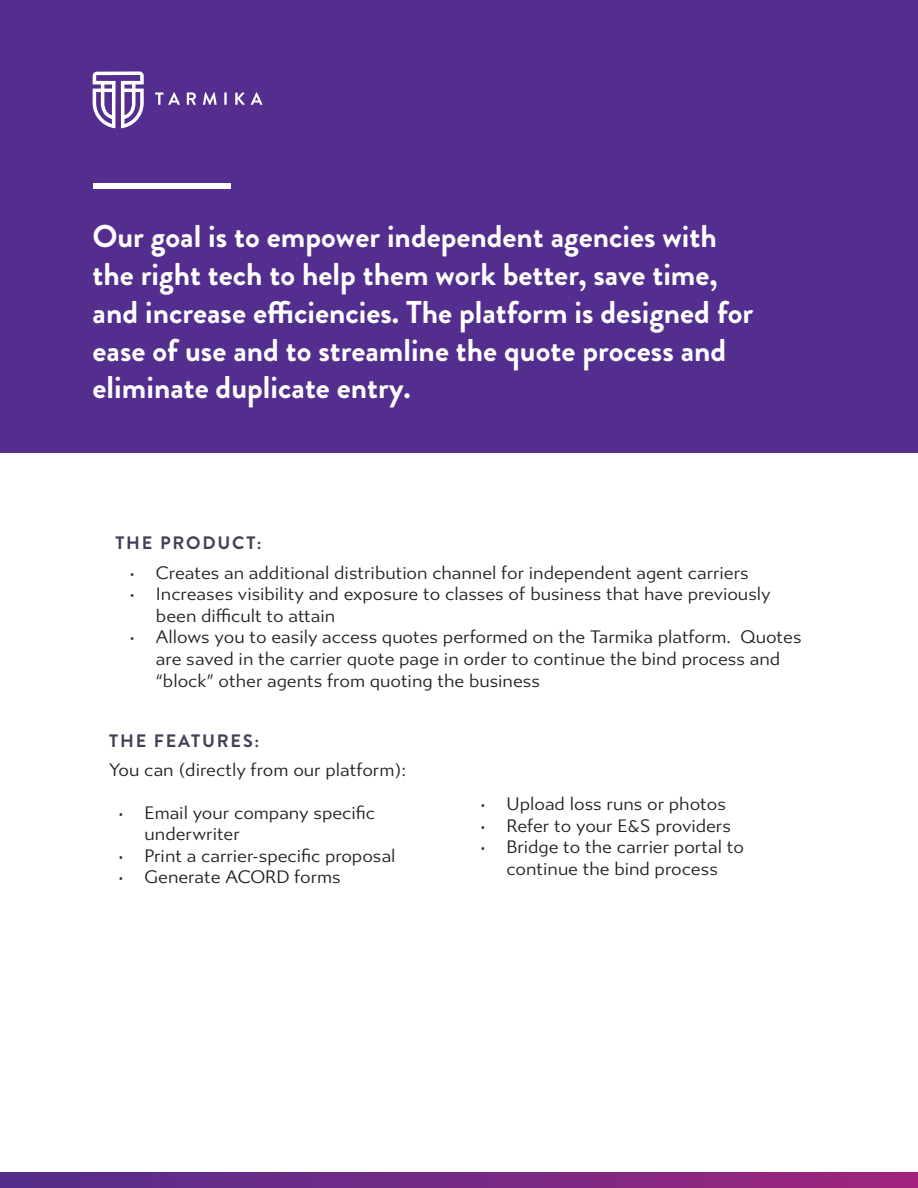
<style>
.page{position:relative;width:918px;height:1188px;background:#fff}
.page>*{position:absolute;margin:0;border:0;box-sizing:border-box;transform-origin:0 0}
.t1{font:700 31.5px/37.8px "Brandon Grotesque";color:#fff}
.t2{font:18px/21.6px "Gibbs";color:#231f20}
.t3{font:700 18px "Brandon Grotesque";letter-spacing:.1em;color:#424056}
</style>
<div class="page">
<div style="left:0;top:0;width:918px;height:453px;background:#542e8f"></div>
<svg style="left:93px;top:71px;width:51px;height:57px"></svg>
<svg style="left:155px;top:92px;width:25px;height:13px"></svg>
<svg style="left:187px;top:92px;width:9px;height:13px"></svg>
<svg style="left:203px;top:92px;width:14px;height:13px"></svg>
<svg style="left:224px;top:92px;width:3px;height:13px"></svg>
<svg style="left:251px;top:92px;width:11px;height:13px"></svg>
<svg style="left:235px;top:93px;width:10px;height:12px"></svg>
<div style="left:93px;top:183px;width:138px;height:5px;background:#fff"></div>
<svg style="left:0;top:1173px;width:918px;height:15px"></svg>
<p class="t1" style="left:93px;top:218px;width:662px">Our goal is to empower independent agencies with the right tech to help them work better, save time, and increase efficiencies. The platform is designed for ease of use and to streamline the quote process and eliminate duplicate entry.</p>
<p class="t3" style="left:115px;top:531px;width:148px">THE PRODUCT:</p>
<p class="t2" style="left:129px;top:562px;width:621px">• Creates an additional distribution channel for independent agent carriers</p>
<p class="t2" style="left:156px;top:583px;width:616px;text-indent:-27px">• Increases visibility and exposure to classes of business that have previously been difficult to attain</p>
<p class="t2" style="left:156px;top:627px;width:647px;text-indent:-27px">• Allows you to easily access quotes performed on the Tarmika platform. Quotes are saved in the carrier quote page in order to continue the bind process and “block” other agents from quoting the business</p>
<p class="t3" style="left:109px;top:728px;width:152px">THE FEATURES:</p>
<p class="t2" style="left:109px;top:760px;width:299px">You can (directly from our platform):</p>
<p class="t2" style="left:145px;top:802px;width:232px;text-indent:-27px">• Email your company specific underwriter</p>
<p class="t2" style="left:118px;top:845px;width:280px">• Print a carrier-specific proposal</p>
<p class="t2" style="left:118px;top:867px;width:225px">• Generate ACORD forms</p>
<p class="t2" style="left:479px;top:793px;width:248px">• Upload loss runs or photos</p>
<p class="t2" style="left:479px;top:815px;width:253px">• Refer to your E&amp;S providers</p>
<p class="t2" style="left:479px;top:837px;width:266px;text-align:center">• Bridge to the carrier portal to continue the bind process</p>
</div>
